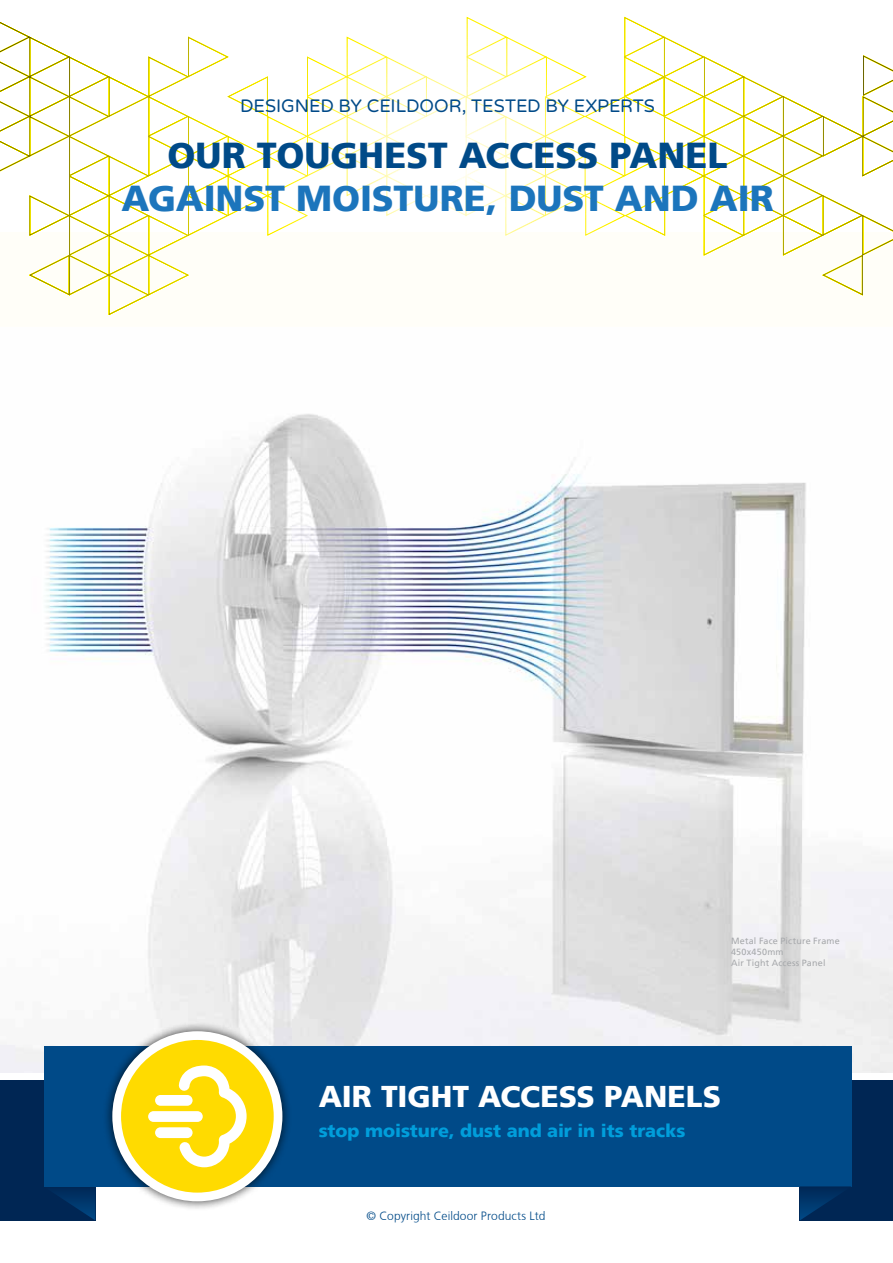
<style>
.page{position:relative;width:893px;height:1263px;background:#fff}
.page>*{position:absolute;margin:0;border:0;box-sizing:border-box;transform-origin:0 0}
.t1{font:900 36px "Frutiger LT";letter-spacing:-.005em;color:#1c75bc}
.t2{font:900 36px "Frutiger LT";color:#004a88}
.t3{font:900 30px "Frutiger LT";letter-spacing:-.005em;color:#fff}
.t4{font:18px "Varela Round";letter-spacing:-.005em;color:#004a88}
.t5{font:900 18px "Frutiger LT";color:#009edb}
.t6{font:300 12px "Frutiger CE";letter-spacing:.01em;color:#004a88}
.t7{font:9px/10.8px "Frutiger LT";letter-spacing:.02em;color:#a7a9ac}
</style>
<div class="page">
<img style="left:0;top:414px;width:893px;height:658px">
<svg style="left:0;top:16px;width:893px;height:299px"></svg>
<div style="left:0;top:1080px;width:95px;height:140px;background:#002654"></div>
<svg style="left:44px;top:1186px;width:51px;height:34px"></svg>
<div style="left:800px;top:1080px;width:93px;height:140px;background:#002654"></div>
<div style="left:44px;top:1046px;width:807px;height:140px;background:#004a88"></div>
<svg style="left:800px;top:1186px;width:51px;height:34px"></svg>
<div style="left:102px;top:1021px;width:190px;height:190px;background:#000;opacity:.75"></div>
<div style="left:112px;top:1031px;width:170px;height:170px;background:#fff;border-radius:50%"></div>
<div style="left:121px;top:1040px;width:153px;height:152px;background:#ffdb00;border-radius:50%"></div>
<svg style="left:148px;top:1065px;width:99px;height:102px"></svg>
<h3 class="t4" style="left:240px;top:96px;width:416px">DESIGNED BY CEILDOOR, TESTED BY EXPERTS</h3>
<h1 class="t2" style="left:168px;top:134px;width:562px">OUR TOUGHEST ACCESS PANEL</h1>
<h1 class="t1" style="left:121px;top:177px;width:654px">AGAINST MOISTURE, DUST AND AIR</h1>
<p class="t7" style="left:731px;top:936px;width:110px">Metal Face Picture Frame<br>450x450mm<br>Air Tight Access Panel</p>
<h2 class="t3" style="left:319px;top:1078px;width:404px">AIR TIGHT ACCESS PANELS</h2>
<h3 class="t5" style="left:319px;top:1120px;width:368px">stop moisture, dust and air in its tracks</h3>
<h3 class="t6" style="left:367px;top:1209px;width:180px">© Copyright Ceildoor Products Ltd</h3>
</div>
